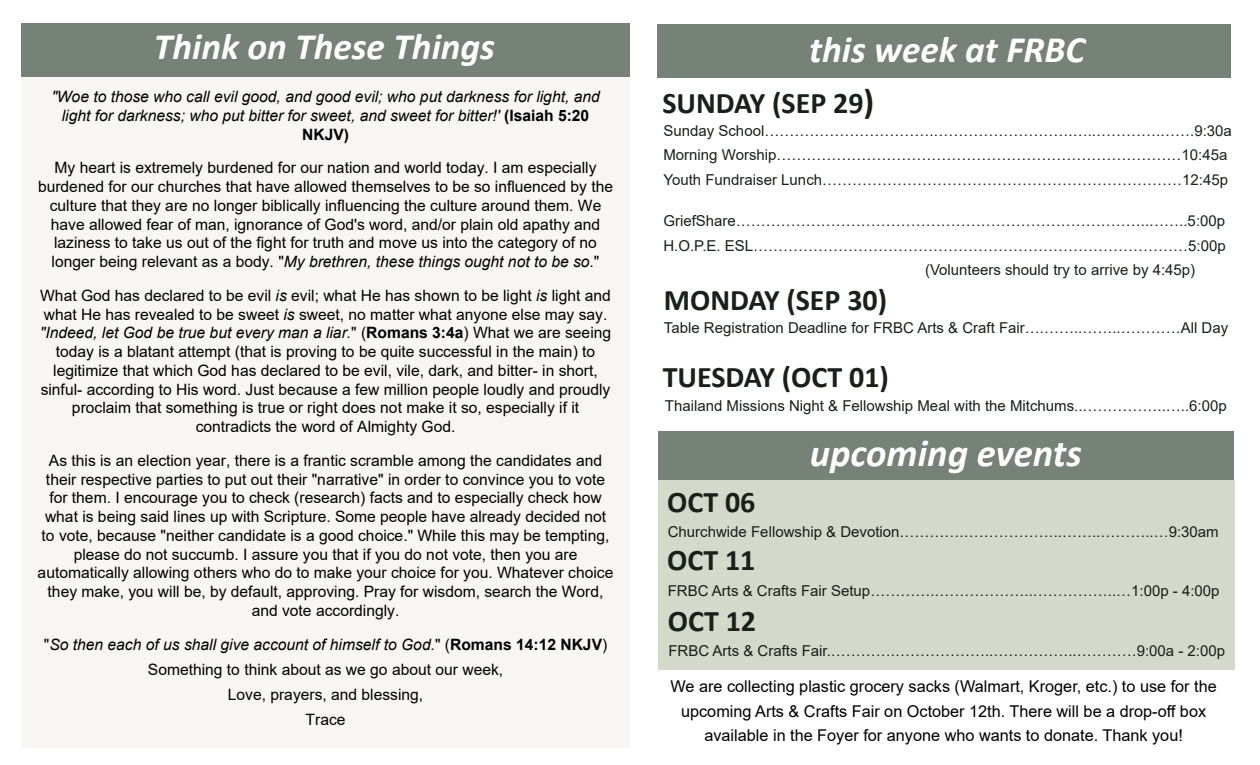
<style>
.page{position:relative;width:1260px;height:765px;background:#fff}
.page>*{position:absolute;margin:0;border:0;box-sizing:border-box;transform-origin:0 0}
.t1{font:italic 700 38.62px "Calibri";color:#fff}
.t2{font:italic 700 37.38px "Calibri";color:#fff}
.t3{font:700 30px "Calibri";color:#172019}
.t4{font:16.25px/24.4px "Arial";color:#000;text-align:center}
.t5{font:15.62px/18.8px "Arial";color:#000;text-align:center}
.t6{font:italic 15.62px/18.8px "Arial";color:#000;text-align:center}
.t7{font:15px/24.5px "Arial";color:#172019}
.s1{font-weight:700;font-style:normal}
.s2{font-style:italic}
.s3{font-weight:700}
.s4{font-size:34.38px}
</style>
<div class="page">
<div style="left:21px;top:37px;width:609px;height:710px;background:#f7f6f5"></div>
<div style="left:657px;top:24px;width:574px;height:54px;background:#768177"></div>
<div style="left:21px;top:23px;width:609px;height:53px;background:#768177"></div>
<div style="left:659px;top:431px;width:575px;height:51px;background:#768177"></div>
<div style="left:658px;top:480px;width:576px;height:190px;background:#d5d9cc"></div>
<h2 class="t2" style="left:154px;top:31px;width:343px">Think on These Things</h2>
<h2 class="t2" style="left:809px;top:34px;width:277px">this week at FRBC</h2>
<p class="t6" style="left:51px;top:89px;width:550px">"Woe to those who call evil good, and good evil; who put darkness for light, and light for darkness; who put bitter for sweet, and sweet for bitter!' <span class="s1">(Isaiah 5:20<br>NKJV)</span></p>
<p class="t5" style="left:38px;top:160px;width:577px">My heart is extremely burdened for our nation and world today. I am especially burdened for our churches that have allowed themselves to be so influenced by the culture that they are no longer biblically influencing the culture around them. We have allowed fear of man, ignorance of God's word, and/or plain old apathy and laziness to take us out of the fight for truth and move us into the category of no longer being relevant as a body. "<span class="s2">My brethren, these things ought not to be so</span>."</p>
<p class="t5" style="left:40px;top:287px;width:573px">What God has declared to be evil <span class="s2">is</span> evil; what He has shown to be light <span class="s2">is</span> light and what He has revealed to be sweet <span class="s2">is</span> sweet, no matter what anyone else may say. <span class="s2">"Indeed, let God be true but every man a liar.</span>" (<span class="s3">Romans 3:4a</span>) What we are seeing today is a blatant attempt (that is proving to be quite successful in the main) to legitimize that which God has declared to be evil, vile, dark, and bitter- in short, sinful- according to His word. Just because a few million people loudly and proudly proclaim that something is true or right does not make it so, especially if it contradicts the word of Almighty God.</p>
<p class="t5" style="left:38px;top:452px;width:577px">As this is an election year, there is a frantic scramble among the candidates and their respective parties to put out their "narrative" in order to convince you to vote for them. I encourage you to check (research) facts and to especially check how what is being said lines up with Scripture. Some people have already decided not to vote, because "neither candidate is a good choice." While this may be tempting, please do not succumb. I assure you that if you do not vote, then you are automatically allowing others who do to make your choice for you. Whatever choice they make, you will be, by default, approving. Pray for wisdom, search the Word, and vote accordingly.</p>
<p class="t5" style="left:44px;top:633px;width:565px;line-height:25px">"<span class="s2">So then each of us shall give account of himself to God.</span>" (<span class="s3">Romans 14:12 NKJV</span>)<br>Something to think about as we go about our week,<br>Love, prayers, and blessing,<br>Trace</p>
<h3 class="t3" style="left:662px;top:90px;width:213px">SUNDAY (SEP 29<span class="s4">)</span></h3>
<p class="t7" style="left:663px;top:120px;width:570px">Sunday School…………………………….……………………….…..………….…….9:30a<br>Morning Worship………………………………………………………………………10:45a<br>Youth Fundraiser Lunch………………………………………………………………12:45p</p>
<p class="t7" style="left:663px;top:210px;width:563px">GriefShare………………………………………………………………………..……..5:00p</p>
<p class="t7" style="left:663px;top:235px;width:564px">H.O.P.E. ESL……………………………………………………………………………5:00p</p>
<p class="t7" style="left:925px;top:259px;width:272px">(Volunteers should try to arrive by 4:45p)</p>
<h3 class="t3" style="left:664px;top:288px;width:225px">MONDAY (SEP 30)</h3>
<p class="t7" style="left:664px;top:316px;width:566px">Table Registration Deadline for FRBC Arts &amp; Craft Fair….……..……..…………All Day</p>
<h3 class="t3" style="left:663px;top:364px;width:228px">TUESDAY (OCT 01)</h3>
<p class="t7" style="left:665px;top:395px;width:563px">Thailand Missions Night &amp; Fellowship Meal with the Mitchums..……………..…..6:00p</p>
<h1 class="t1" style="left:810px;top:437px;width:273px">upcoming events</h1>
<h3 class="t3" style="left:667px;top:489px;width:90px">OCT 06</h3>
<p class="t7" style="left:668px;top:521px;width:552px">Churchwide Fellowship &amp; Devotion………….………………..……..………..…9:30am</p>
<h3 class="t3" style="left:667px;top:548px;width:90px">OCT 11</h3>
<p class="t7" style="left:668px;top:580px;width:553px">FRBC Arts &amp; Crafts Fair Setup………….………………..……………..…1:00p - 4:00p</p>
<h3 class="t3" style="left:668px;top:608px;width:90px">OCT 12</h3>
<p class="t7" style="left:668px;top:640px;width:558px">FRBC Arts &amp; Crafts Fair.………….………………..……………..…………9:00a - 2:00p</p>
<p class="t4" style="left:670px;top:676px;width:548px">We are collecting plastic grocery sacks (Walmart, Kroger, etc.) to use for the upcoming Arts &amp; Crafts Fair on October 12th. There will be a drop-off box available in the Foyer for anyone who wants to donate. Thank you!</p>
</div>
